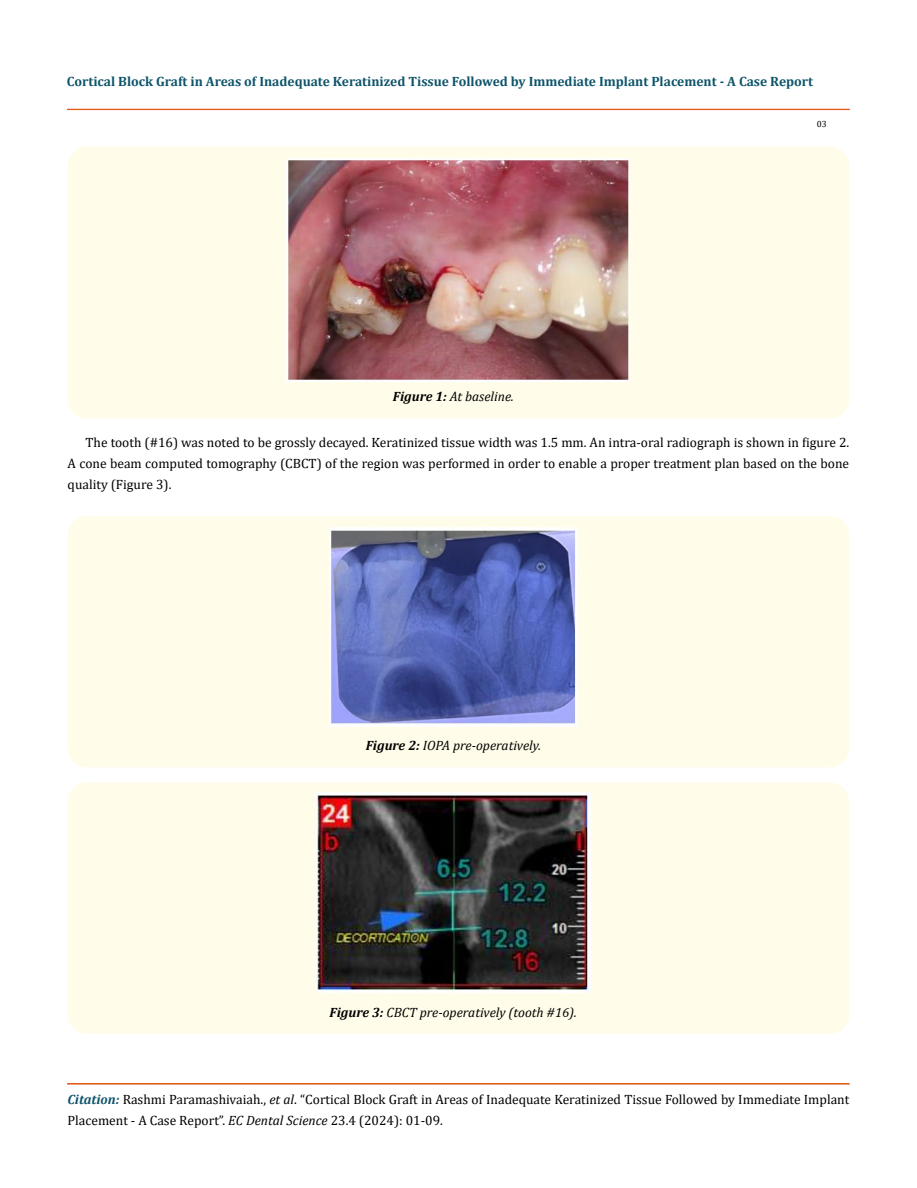
<style>
.page{position:relative;width:917px;height:1188px;background:#fff}
.page>*{position:absolute;margin:0;border:0;box-sizing:border-box;transform-origin:0 0}
.t1{font:13.5px/21px "Cambria";color:#000}
.t2{font:700 13.5px "Cambria";color:#0e546a}
.t3{font:italic 13.5px "Cambria";color:#000}
.t4{font:9px "Cambria";color:#000}
.s1{font-weight:700}
.s2{font-weight:700;font-style:italic;color:#0e546a}
.s3{font-style:italic}
</style>
<div class="page">
<div style="left:67px;top:109px;width:782px;height:1px;border:1px solid #e05d1a"></div>
<div style="left:68px;top:147px;width:781px;height:272px;background:#fffde9;border-radius:19px"></div>
<img style="left:287px;top:158px;width:342px;height:223px">
<div style="left:68px;top:516px;width:781px;height:251px;background:#fffde9;border-radius:19px"></div>
<img style="left:329px;top:527px;width:248px;height:200px">
<div style="left:67px;top:782px;width:782px;height:252px;background:#fffde9;border-radius:19px"></div>
<img style="left:316px;top:793px;width:274px;height:200px">
<p class="t2" style="left:67px;top:72px;width:747px">Cortical Block Graft in Areas of Inadequate Keratinized Tissue Followed by Immediate Implant Placement - A Case Report</p>
<p class="t4" style="left:816px;top:118px;width:11px">03</p>
<p class="t3" style="left:393px;top:386px;width:122px"><span class="s1">Figure 1:</span> At baseline.</p>
<p class="t1" style="left:68px;top:432px;width:783px;text-align:justify;text-indent:18px">The tooth (#16) was noted to be grossly decayed. Keratinized tissue width was 1.5 mm. An intra-oral radiograph is shown in figure 2.<br>A cone beam computed tomography (CBCT) of the region was performed in order to enable a proper treatment plan based on the bone quality (Figure 3).</p>
<p class="t3" style="left:366px;top:736px;width:177px"><span class="s1">Figure 2:</span> IOPA pre-operatively.</p>
<p class="t3" style="left:329px;top:1003px;width:249px"><span class="s1">Figure 3:</span> CBCT pre-operatively (tooth #16).</p>
<p class="t1" style="left:68px;top:1089px;width:783px"><span class="s2">Citation:</span> Rashmi Paramashivaiah., <span class="s3">et al</span>. “Cortical Block Graft in Areas of Inadequate Keratinized Tissue Followed by Immediate Implant<br>Placement - A Case Report”. <span class="s3">EC Dental Science</span> 23.4 (2024): 01-09.</p>
</div>
